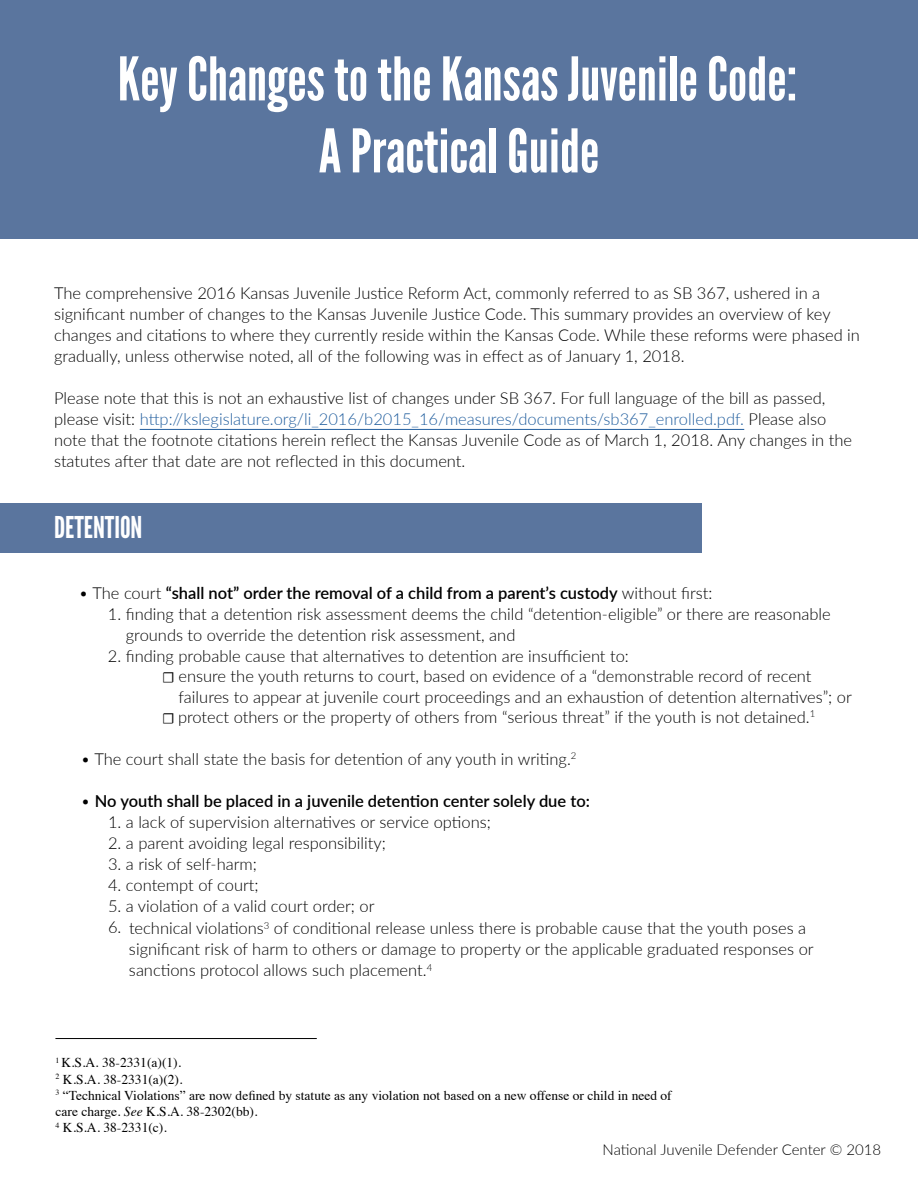
<style>
.page{position:relative;width:918px;height:1188px;background:#fff}
.page>*{position:absolute;margin:0;border:0;box-sizing:border-box;transform-origin:0 0}
.t1{font:60px/72px "League Gothic";color:#fff;text-align:center}
.t2{font:30px "League Gothic";color:#fff}
.t3{font:300 16.5px/21px "Lato";color:#000}
.t4{font:600 16.5px "Lato";color:#000}
.t5{font:300 15px "Lato";color:#000}
.t6{font:13.5px/16.2px "Times";color:#000}
.s1{color:#215e9e}
.s2{font-weight:300}
.s3{font-family:"Minion Pro";font-weight:400;font-size:15px}
.s4{font-style:italic}
</style>
<div class="page">
<div style="left:0;top:503px;width:702px;height:49px;background:#5a759e"></div>
<div style="left:0;top:0;width:918px;height:238px;background:#5a759e"></div>
<hr style="left:140px;top:429px;width:604px;height:1px;background:#215e9e">
<hr style="left:55px;top:1038px;width:262px;height:1px;background:#000">
<h1 class="t1" style="left:118px;top:43px;width:681px">Key Changes to the Kansas Juvenile Code:<br>A Practical Guide</h1>
<p class="t3" style="left:54px;top:282px;width:807px">The comprehensive 2016 Kansas Juvenile Justice Reform Act, commonly referred to as SB 367, ushered in a significant number of changes to the Kansas Juvenile Justice Code. This summary provides an overview of key changes and citations to where they currently reside within the Kansas Code. While these reforms were phased in gradually, unless otherwise noted, all of the following was in effect as of January 1, 2018.</p>
<p class="t3" style="left:54px;top:387px;width:800px">Please note that this is not an exhaustive list of changes under SB 367. For full language of the bill as passed, please visit: <span class="s1">http://kslegislature.org/li_2016/b2015_16/measures/documents/sb367_enrolled.pdf.</span> Please also note that the footnote citations herein reflect the Kansas Juvenile Code as of March 1, 2018. Any changes in the statutes after that date are not reflected in this document.</p>
<h2 class="t2" style="left:54px;top:509px;width:90px">DETENTION</h2>
<p class="t4" style="left:79px;top:581px;width:635px"><span class="s2">• The court</span> “shall not” order the removal of a child from a parent’s custody <span class="s2">without first:</span></p>
<p class="t3" style="left:126px;top:603px;width:706px;text-indent:-18px">1. finding that a detention risk assessment deems the child “detention-eligible” or there are reasonable grounds to override the detention risk assessment, and</p>
<p class="t3" style="left:108px;top:645px;width:522px">2. finding probable cause that alternatives to detention are insufficient to:</p>
<p class="t3" style="left:178px;top:665px;width:675px;text-indent:-16px"><span class="s3">☐</span> ensure the youth returns to court, based on evidence of a “demonstrable record of recent failures to appear at juvenile court proceedings and an exhaustion of detention alternatives”; or</p>
<p class="t3" style="left:162px;top:706px;width:655px"><span class="s3">☐</span> protect others or the property of others from “serious threat” if the youth is not detained.<sup>1</sup></p>
<p class="t3" style="left:81px;top:748px;width:497px">• The court shall state the basis for detention of any youth in writing.<sup>2</sup></p>
<p class="t4" style="left:81px;top:789px;width:511px"><span class="s2">•</span> No youth shall be placed in a juvenile detention center solely due to:</p>
<p class="t3" style="left:108px;top:811px;width:384px">1. a lack of supervision alternatives or service options;</p>
<p class="t3" style="left:108px;top:832px;width:280px">2. a parent avoiding legal responsibility;</p>
<p class="t3" style="left:108px;top:853px;width:151px">3. a risk of self-harm;</p>
<p class="t3" style="left:108px;top:874px;width:152px">4. contempt of court;</p>
<p class="t3" style="left:108px;top:895px;width:268px">5. a violation of a valid court order; or<br>6.</p>
<p class="t3" style="left:129px;top:917px;width:686px">technical violations<sup>3</sup> of conditional release unless there is probable cause that the youth poses a significant risk of harm to others or damage to property or the applicable graduated responses or sanctions protocol allows such placement.<sup>4</sup></p>
<p class="t6" style="left:56px;top:1054px;width:618px"><sup>1</sup> K.S.A. 38-2331(a)(1).<br><sup>2</sup> K.S.A. 38-2331(a)(2).<br><sup>3</sup> “Technical Violations” are now defined by statute as any violation not based on a new offense or child in need of care charge. <span class="s4">See</span> K.S.A. 38-2302(bb).<br><sup>4</sup> K.S.A. 38-2331(c).</p>
<p class="t5" style="left:603px;top:1139px;width:280px">National Juvenile Defender Center © 2018</p>
</div>
